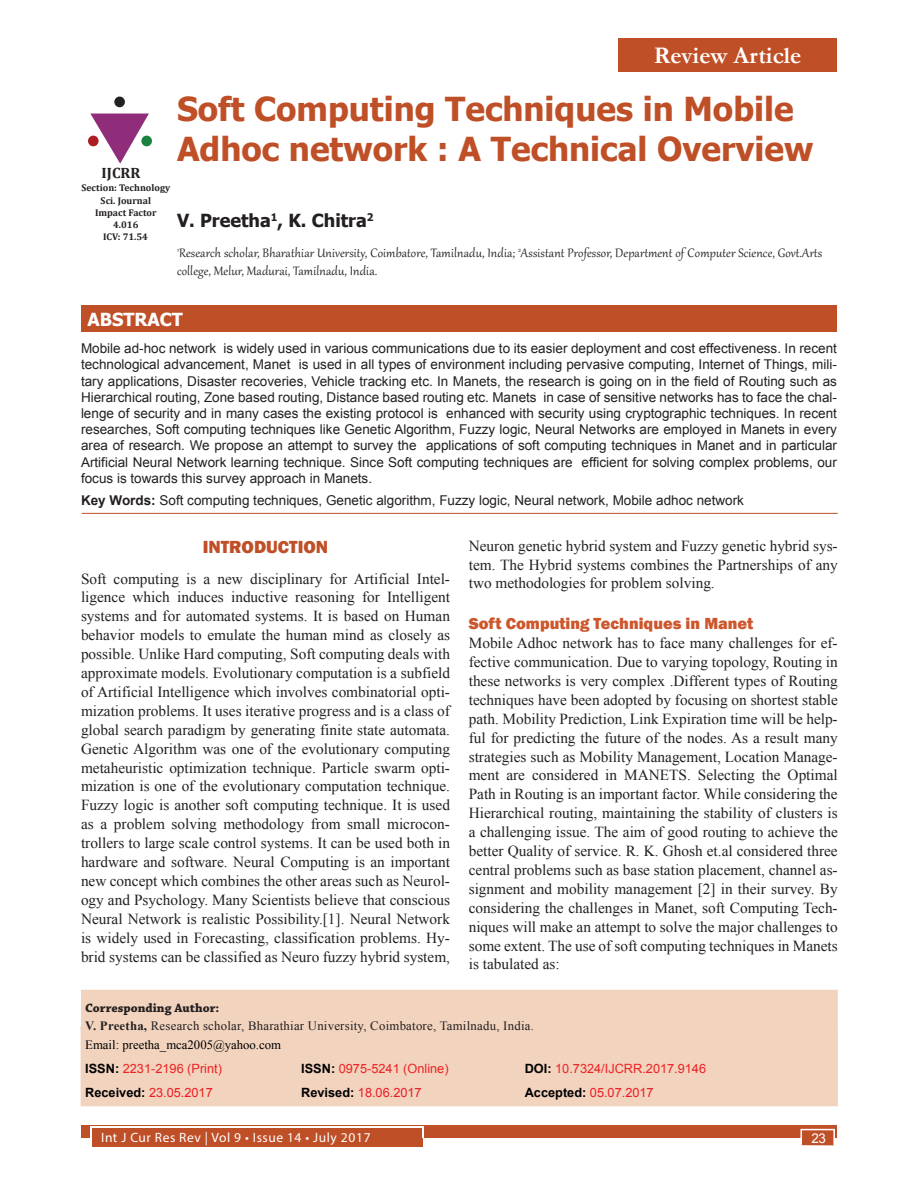
<style>
.page{position:relative;width:918px;height:1188px;background:#fff}
.page>*{position:absolute;margin:0;border:0;box-sizing:border-box;transform-origin:0 0}
.Article_title{font:700 33px/39.6px "Tahoma";color:#bf4f27}
.Articles{font:700 24px "Garamond";color:#fff}
.Author_name{font:700 18px "Tahoma";color:#231f20}
.Head_1{font:800 18px "Franklin Gothic";color:#bf4f27}
.t1{font:700 18px "Tahoma";color:#fff}
.Head_2{font:800 16.5px "Franklin Gothic";color:#cd562c}
.Text_copy{font:15.3px/18.9px "Times New Roman";color:#231f20;text-align:justify}
.Author_affiliation{font:15px/18px "Gabriola";letter-spacing:.01em;color:#231f20}
.t2{font:700 15px "Cambria";color:#231f20}
.Abstract_text{font:13.5px/16.2px "Arial";color:#231f20;text-align:justify}
.t3{font:13.5px "Myriad Pro";letter-spacing:.04em;color:#fff}
.t4{font:13.5px "Arial";color:#fff}
.Corresponding_text{font:12.75px "Times New Roman";letter-spacing:.02em;color:#231f20}
.Corresponding_text-2{font:12.75px "Arial";color:#ed2224}
.Corresponding_text-3{font:12.75px "Arial";color:#ed1c24}
.Corresponding_text-4{font:12.75px "Times New Roman";color:#000}
.Corresponding_head{font:700 12.75px "Chaparral Pro";color:#231f20}
.t5{font:700 9.75px/11.7px "Cambria";color:#231f20;text-align:center}
.s1{font-weight:700}
.s2{font-weight:700;color:#000}
</style>
<div class="page">
<div style="left:81px;top:1125px;width:756px;height:13px;background:#bf4f27"></div>
<div style="left:92px;top:1128px;width:330px;height:19px;background:#bf4f27"></div>
<hr style="left:90px;top:1127px;width:333px;height:1px;background:#fff">
<svg style="left:90px;top:1128px;width:2px;height:10px"></svg>
<svg style="left:422px;top:1127px;width:2px;height:11px"></svg>
<div style="left:800px;top:1129px;width:35px;height:17px;background:#bf4f27;border:2px solid #fff"></div>
<hr style="left:82px;top:513px;width:756px;height:1px;background:#bf4f27">
<div style="left:81px;top:305px;width:756px;height:27px;background:#bf4f27"></div>
<div style="left:81px;top:990px;width:757px;height:116px;background:#f2d3be"></div>
<svg style="left:90px;top:114px;width:59px;height:50px"></svg>
<div style="left:141px;top:136px;width:11px;height:10px;background:#198340;border-radius:50%"></div>
<div style="left:114px;top:97px;width:11px;height:10px;background:#232222;border-radius:50%"></div>
<div style="left:88px;top:136px;width:11px;height:10px;background:#ab1e23;border-radius:50%"></div>
<div style="left:618px;top:38px;width:219px;height:34px;background:#bf4f27"></div>
<p class="Articles" style="left:654px;top:39px;width:149px">Review Article</p>
<p class="Article_title" style="left:177px;top:87px;width:638px">Soft Computing Techniques in Mobile<br>Adhoc network : A Technical Overview</p>
<p class="t2" style="left:102px;top:163px;width:40px">IJCRR</p>
<p class="t5" style="left:81px;top:182px;width:90px">Section: Technology</p>
<p class="t5" style="left:95px;top:195px;width:63px">Sci. Journal<br>Impact Factor<br>4.016</p>
<p class="t5" style="left:103px;top:230px;width:46px">ICV: 71.54</p>
<p class="Author_name" style="left:177px;top:208px;width:198px">V. Preetha<sup>1</sup>, K. Chitra<sup>2</sup></p>
<p class="Author_affiliation" style="left:177px;top:243px;width:647px"><sup>1</sup>Research scholar, Bharathiar University, Coimbatore, Tamilnadu, India; <sup>2</sup>Assistant Professor, Department of Computer Science, Govt.Arts college, Melur, Madurai, Tamilnadu, India.</p>
<p class="t1" style="left:87px;top:307px;width:97px">ABSTRACT</p>
<p class="Abstract_text" style="left:81px;top:340px;width:758px">Mobile ad-hoc network is widely used in various communications due to its easier deployment and cost effectiveness. In recent technological advancement, Manet is used in all types of environment including pervasive computing, Internet of Things, mili&shy;tary applications, Disaster recoveries, Vehicle tracking etc. In Manets, the research is going on in the field of Routing such as Hierarchical routing, Zone based routing, Distance based routing etc. Manets in case of sensitive networks has to face the chal&shy;lenge of security and in many cases the existing protocol is enhanced with security using cryptographic techniques. In recent researches, Soft computing techniques like Genetic Algorithm, Fuzzy logic, Neural Networks are employed in Manets in every area of research. We propose an attempt to survey the applications of soft computing techniques in Manet and in particular Artificial Neural Network learning technique. Since Soft computing techniques are efficient for solving complex problems, our focus is towards this survey approach in Manets.</p>
<p class="Abstract_text" style="left:81px;top:492px;width:664px"><span class="s1">Key Words:</span> Soft computing techniques, Genetic algorithm, Fuzzy logic, Neural network, Mobile adhoc network</p>
<p class="Head_1" style="left:203px;top:535px;width:127px">INTRODUCTION</p>
<p class="Text_copy" style="left:81px;top:569px;width:371px">Soft computing is a new disciplinary for Artificial Intel&shy;ligence which induces inductive reasoning for Intelligent systems and for automated systems. It is based on Human behavior models to emulate the human mind as closely as possible. Unlike Hard computing, Soft computing deals with approximate models. Evolutionary computation is a subfield of Artificial Intelligence which involves combinatorial opti&shy;mization problems. It uses iterative progress and is a class of global search paradigm by generating finite state automata.<br>Genetic Algorithm was one of the evolutionary computing metaheuristic optimization technique. Particle swarm opti&shy;mization is one of the evolutionary computation technique.<br>Fuzzy logic is another soft computing technique. It is used as a problem solving methodology from small microcon&shy;trollers to large scale control systems. It can be used both in hardware and software. Neural Computing is an important new concept which combines the other areas such as Neurol&shy;ogy and Psychology. Many Scientists believe that conscious Neural Network is realistic Possibility.[1]. Neural Network is widely used in Forecasting, classification problems. Hy&shy;brid systems can be classified as Neuro fuzzy hybrid system,</p>
<p class="Text_copy" style="left:469px;top:536px;width:371px">Neuron genetic hybrid system and Fuzzy genetic hybrid sys&shy;tem. The Hybrid systems combines the Partnerships of any two methodologies for problem solving.</p>
<p class="Head_2" style="left:469px;top:613px;width:286px">Soft Computing Techniques in Manet</p>
<p class="Text_copy" style="left:469px;top:633px;width:371px">Mobile Adhoc network has to face many challenges for ef&shy;fective communication. Due to varying topology, Routing in these networks is very complex .Different types of Routing techniques have been adopted by focusing on shortest stable path. Mobility Prediction, Link Expiration time will be help&shy;ful for predicting the future of the nodes. As a result many strategies such as Mobility Management, Location Manage&shy;ment are considered in MANETS. Selecting the Optimal Path in Routing is an important factor. While considering the Hierarchical routing, maintaining the stability of clusters is a challenging issue. The aim of good routing to achieve the better Quality of service. R. K. Ghosh et.al considered three central problems such as base station placement, channel as&shy;signment and mobility management [2] in their survey. By considering the challenges in Manet, soft Computing Tech&shy;niques will make an attempt to solve the major challenges to some extent. The use of soft computing techniques in Manets is tabulated as:</p>
<p class="Corresponding_head" style="left:85px;top:1001px;width:136px">Corresponding Author:</p>
<p class="Corresponding_text" style="left:85px;top:1018px;width:450px"><span class="s1">V. Preetha,</span> Research scholar, Bharathiar University, Coimbatore, Tamilnadu, India.</p>
<p class="Corresponding_text-4" style="left:85px;top:1036px;width:197px">Email: preetha_mca2005@yahoo.com</p>
<p class="Corresponding_text-2" style="left:85px;top:1060px;width:138px"><span class="s2">ISSN:</span> 2231-2196 (Print)</p>
<p class="Corresponding_text-2" style="left:301px;top:1060px;width:149px"><span class="s2">ISSN:</span> 0975-5241 (Online)</p>
<p class="Corresponding_text-2" style="left:525px;top:1060px;width:183px"><span class="s2">DOI:</span> 10.7324/IJCRR.2017.9146</p>
<p class="Corresponding_text-3" style="left:85px;top:1085px;width:129px"><span class="s2">Received:</span> 23.05.2017</p>
<p class="Corresponding_text-3" style="left:301px;top:1085px;width:122px"><span class="s2">Revised:</span> 18.06.2017</p>
<p class="Corresponding_text-3" style="left:525px;top:1085px;width:130px"><span class="s2">Accepted:</span> 05.07.2017</p>
<p class="t3" style="left:101px;top:1129px;width:271px">Int J Cur Res Rev | Vol 9 • Issue 14 • July 2017</p>
<p class="t4" style="left:812px;top:1130px;width:16px">23</p>
</div>
